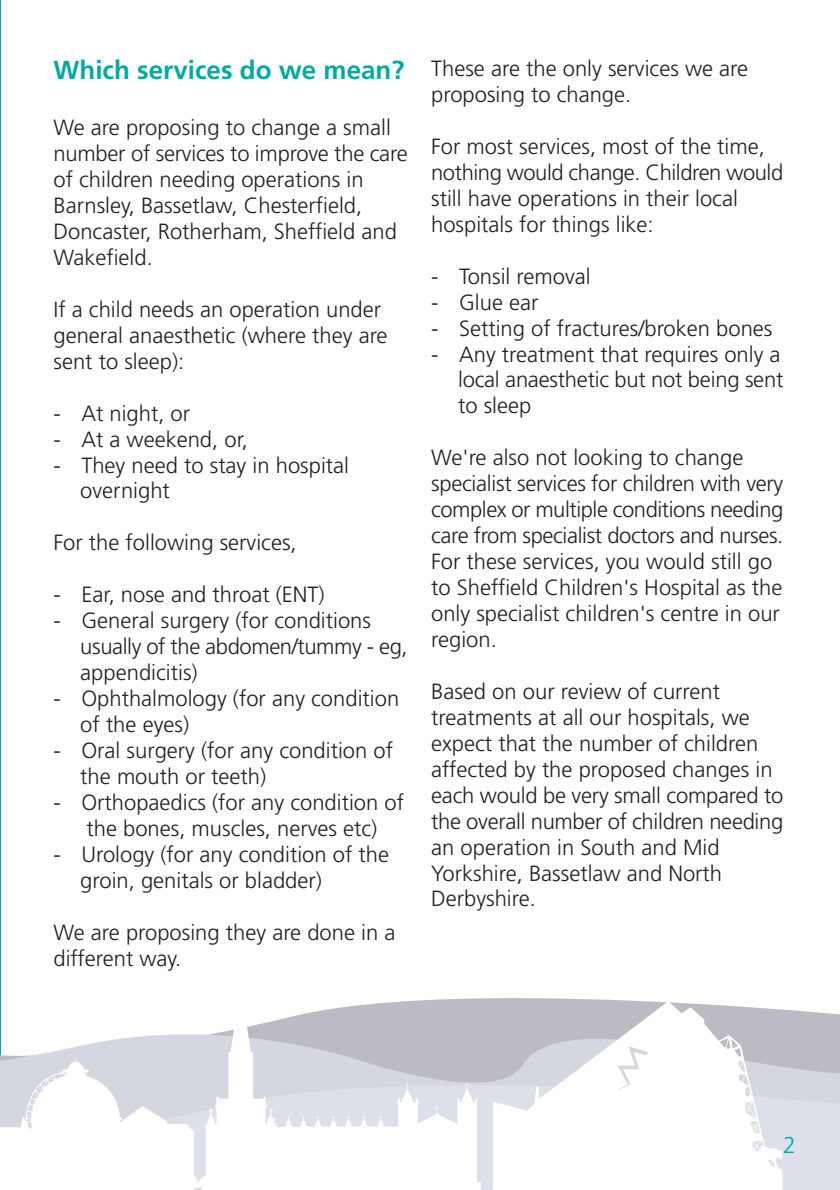
<style>
.page{position:relative;width:840px;height:1190px;background:#fff}
.page>*{position:absolute;margin:0;border:0;box-sizing:border-box;transform-origin:0 0}
.t1{font:700 26px "Frutiger";color:#00a9a1}
.t2{font:300 23px "Frutiger";color:#00a9a1}
.t3{font:300 22px/26px "Frutiger";color:#231f20}
</style>
<div class="page">
<hr style="left:0;top:0;width:1px;height:1096px;background:#00a9a1">
<svg style="left:36px;top:1000px;width:804px;height:60px"></svg>
<svg style="left:481px;top:1060px;width:359px;height:130px;background:#d8d9e3"></svg>
<svg style="left:202px;top:998px;width:279px;height:184px"></svg>
<svg style="left:493px;top:998px;width:289px;height:192px"></svg>
<svg style="left:380px;top:1175px;width:13px;height:7px"></svg>
<svg style="left:0;top:1055px;width:233px;height:135px"></svg>
<p class="t1" style="left:53px;top:60px;width:353px">Which services do we mean?</p>
<p class="t3" style="left:53px;top:116px;width:356px">We are proposing to change a small number of services to improve the care of children needing operations in<br>Barnsley, Bassetlaw, Chesterfield,<br>Doncaster, Rotherham, Sheffield and<br>Wakefield.</p>
<p class="t3" style="left:53px;top:298px;width:336px">If a child needs an operation under general anaesthetic (where they are sent to sleep):</p>
<p class="t3" style="left:53px;top:402px;width:138px">- At night, or</p>
<p class="t3" style="left:53px;top:428px;width:196px">- At a weekend, or,</p>
<p class="t3" style="left:80px;top:454px;width:270px;text-indent:-27px">- They need to stay in hospital overnight</p>
<p class="t3" style="left:53px;top:531px;width:245px">For the following services,</p>
<p class="t3" style="left:53px;top:583px;width:273px">- Ear, nose and throat (ENT)</p>
<p class="t3" style="left:80px;top:609px;width:329px;text-indent:-27px">- General surgery (for conditions usually of the abdomen/tummy - eg, appendicitis)</p>
<p class="t3" style="left:80px;top:687px;width:320px;text-indent:-27px">- Ophthalmology (for any condition of the eyes)</p>
<p class="t3" style="left:80px;top:739px;width:314px;text-indent:-27px">- Oral surgery (for any condition of the mouth or teeth)</p>
<p class="t3" style="left:53px;top:791px;width:352px;text-align:center">- Orthopaedics (for any condition of the bones, muscles, nerves etc)</p>
<p class="t3" style="left:80px;top:843px;width:310px;text-indent:-27px">- Urology (for any condition of the groin, genitals or bladder)</p>
<p class="t3" style="left:53px;top:921px;width:343px">We are proposing they are done in a different way.</p>
<p class="t3" style="left:431px;top:57px;width:318px">These are the only services we are proposing to change.</p>
<p class="t3" style="left:431px;top:135px;width:354px">For most services, most of the time, nothing would change. Children would still have operations in their local hospitals for things like:</p>
<p class="t3" style="left:431px;top:265px;width:161px">- Tonsil removal</p>
<p class="t3" style="left:431px;top:291px;width:109px">- Glue ear</p>
<p class="t3" style="left:431px;top:317px;width:343px">- Setting of fractures/broken bones</p>
<p class="t3" style="left:458px;top:343px;width:327px;text-indent:-27px">- Any treatment that requires only a local anaesthetic but not being sent to sleep</p>
<p class="t3" style="left:431px;top:446px;width:354px">We're also not looking to change specialist services for children with very complex or multiple conditions needing care from specialist doctors and nurses.<br>For these services, you would still go to Sheffield Children's Hospital as the only specialist children's centre in our region.</p>
<p class="t3" style="left:431px;top:680px;width:354px">Based on our review of current treatments at all our hospitals, we expect that the number of children affected by the proposed changes in each would be very small compared to the overall number of children needing an operation in South and Mid<br>Yorkshire, Bassetlaw and North<br>Derbyshire.</p>
<p class="t2" style="left:783px;top:1136px;width:14px">2</p>
</div>
